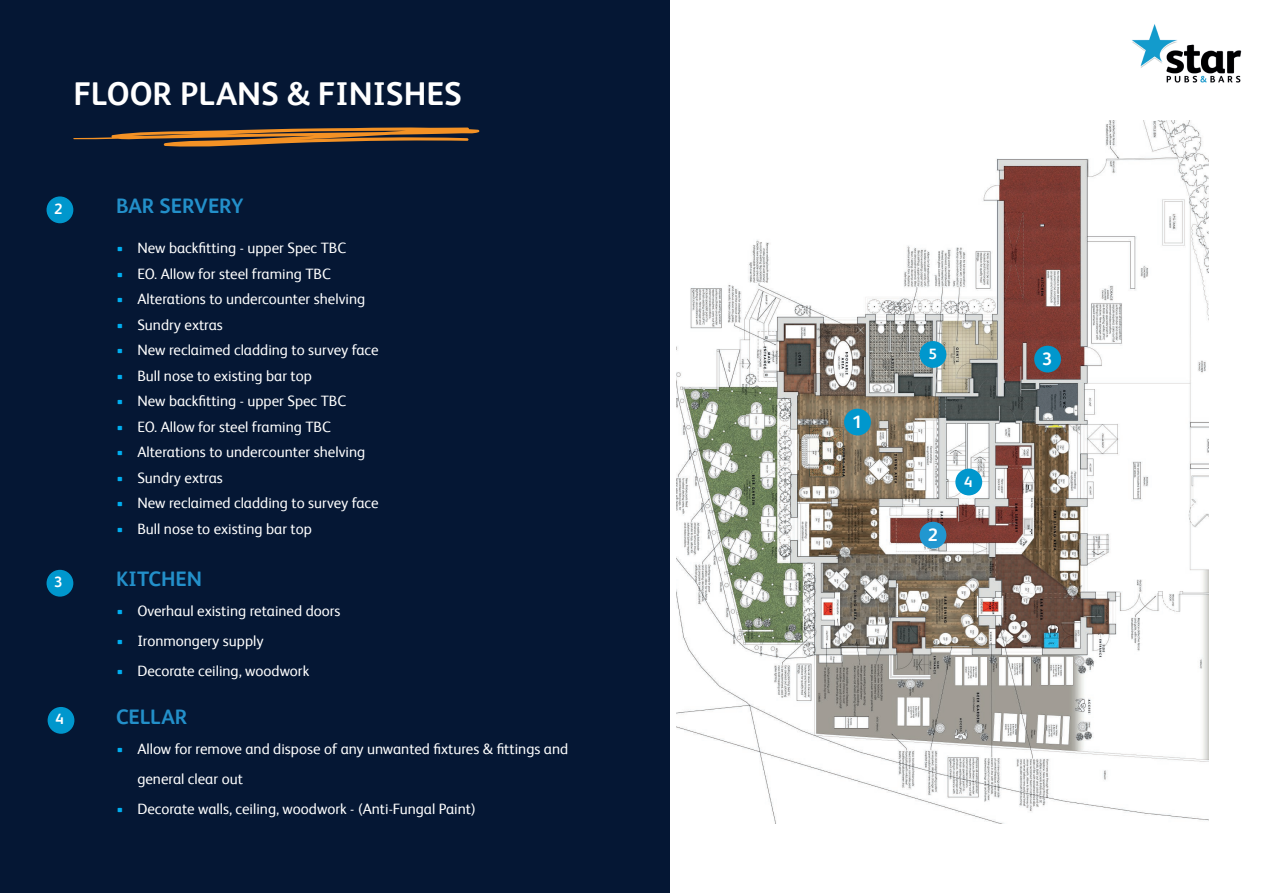
<style>
.page{position:relative;width:1263px;height:893px;background:#fff}
.page>*{position:absolute;margin:0;border:0;box-sizing:border-box;transform-origin:0 0}
.t1{font:700 33px "HEINEKEN Core";color:#fff}
.t2{font:700 21px "HEINEKEN Core";color:#2390ca}
.t3{font:700 18px "HEINEKEN Core";color:#fff}
.t4{font:15px/30px "HEINEKEN Core";color:#fff}
.t5{font:700 15px "HEINEKEN Core";color:#fff}
.s1{color:#00aeef}
</style>
<div class="page">
<img style="left:677px;top:120px;width:531px;height:703px">
<img style="left:1132px;top:24px;width:110px;height:59px">
<div style="left:0;top:0;width:669px;height:893px;background:#051734"></div>
<svg style="left:73px;top:127px;width:407px;height:20px"></svg>
<div style="left:844px;top:409px;width:27px;height:26px;background:#0097cd;border-radius:50%"></div>
<div style="left:919px;top:522px;width:27px;height:27px;background:#2197d0;border-radius:50%"></div>
<div style="left:1034px;top:346px;width:27px;height:26px;background:#0097cd;border-radius:50%"></div>
<div style="left:47px;top:196px;width:26px;height:27px;background:#0097cd;border-radius:50%"></div>
<div style="left:47px;top:570px;width:26px;height:27px;background:#0097cd;border-radius:50%"></div>
<div style="left:48px;top:707px;width:26px;height:27px;background:#0097cd;border-radius:50%"></div>
<div style="left:955px;top:469px;width:27px;height:26px;background:#0097cd;border-radius:50%"></div>
<div style="left:919px;top:341px;width:27px;height:27px;background:#0097cd;border-radius:50%"></div>
<h1 class="t1" style="left:73px;top:71px;width:390px">FLOOR PLANS &amp; FINISHES</h1>
<p class="t5" style="left:54px;top:198px;width:10px">2</p>
<p class="t5" style="left:54px;top:571px;width:10px">3</p>
<p class="t5" style="left:55px;top:708px;width:10px">4</p>
<h2 class="t2" style="left:116px;top:191px;width:129px">BAR SERVERY</h2>
<p class="t4" style="left:116px;top:232px;width:232px"><span class="s1">•</span> New backfitting - upper Spec TBC</p>
<p class="t4" style="left:116px;top:257px;width:216px"><span class="s1">•</span> EO. Allow for steel framing TBC</p>
<p class="t4" style="left:116px;top:283px;width:251px"><span class="s1">•</span> Alterations to undercounter shelving</p>
<p class="t4" style="left:116px;top:308px;width:108px"><span class="s1">•</span> Sundry extras</p>
<p class="t4" style="left:116px;top:334px;width:264px"><span class="s1">•</span> New reclaimed cladding to survey face</p>
<p class="t4" style="left:116px;top:359px;width:197px"><span class="s1">•</span> Bull nose to existing bar top</p>
<p class="t4" style="left:116px;top:385px;width:232px"><span class="s1">•</span> New backfitting - upper Spec TBC</p>
<p class="t4" style="left:116px;top:410px;width:216px"><span class="s1">•</span> EO. Allow for steel framing TBC</p>
<p class="t4" style="left:116px;top:436px;width:251px"><span class="s1">•</span> Alterations to undercounter shelving</p>
<p class="t4" style="left:116px;top:461px;width:108px"><span class="s1">•</span> Sundry extras</p>
<p class="t4" style="left:116px;top:487px;width:264px"><span class="s1">•</span> New reclaimed cladding to survey face</p>
<p class="t4" style="left:116px;top:512px;width:197px"><span class="s1">•</span> Bull nose to existing bar top</p>
<h2 class="t2" style="left:116px;top:564px;width:88px">KITCHEN</h2>
<p class="t4" style="left:116px;top:595px;width:226px"><span class="s1">•</span> Overhaul existing retained doors</p>
<p class="t4" style="left:116px;top:625px;width:149px"><span class="s1">•</span> Ironmongery supply</p>
<p class="t4" style="left:116px;top:655px;width:195px"><span class="s1">•</span> Decorate ceiling, woodwork</p>
<h2 class="t2" style="left:116px;top:702px;width:73px">CELLAR</h2>
<p class="t4" style="left:137px;top:733px;width:432px;text-indent:-21px"><span class="s1">•</span> Allow for remove and dispose of any unwanted fixtures &amp; fittings and general clear out</p>
<p class="t4" style="left:116px;top:793px;width:361px"><span class="s1">•</span> Decorate walls, ceiling, woodwork - (Anti-Fungal Paint)</p>
<p class="t3" style="left:852px;top:409px;width:12px">1</p>
<p class="t5" style="left:928px;top:344px;width:10px">5</p>
<p class="t3" style="left:928px;top:523px;width:12px">2</p>
<p class="t5" style="left:964px;top:471px;width:10px">4</p>
<p class="t3" style="left:1042px;top:347px;width:12px">3</p>
</div>
